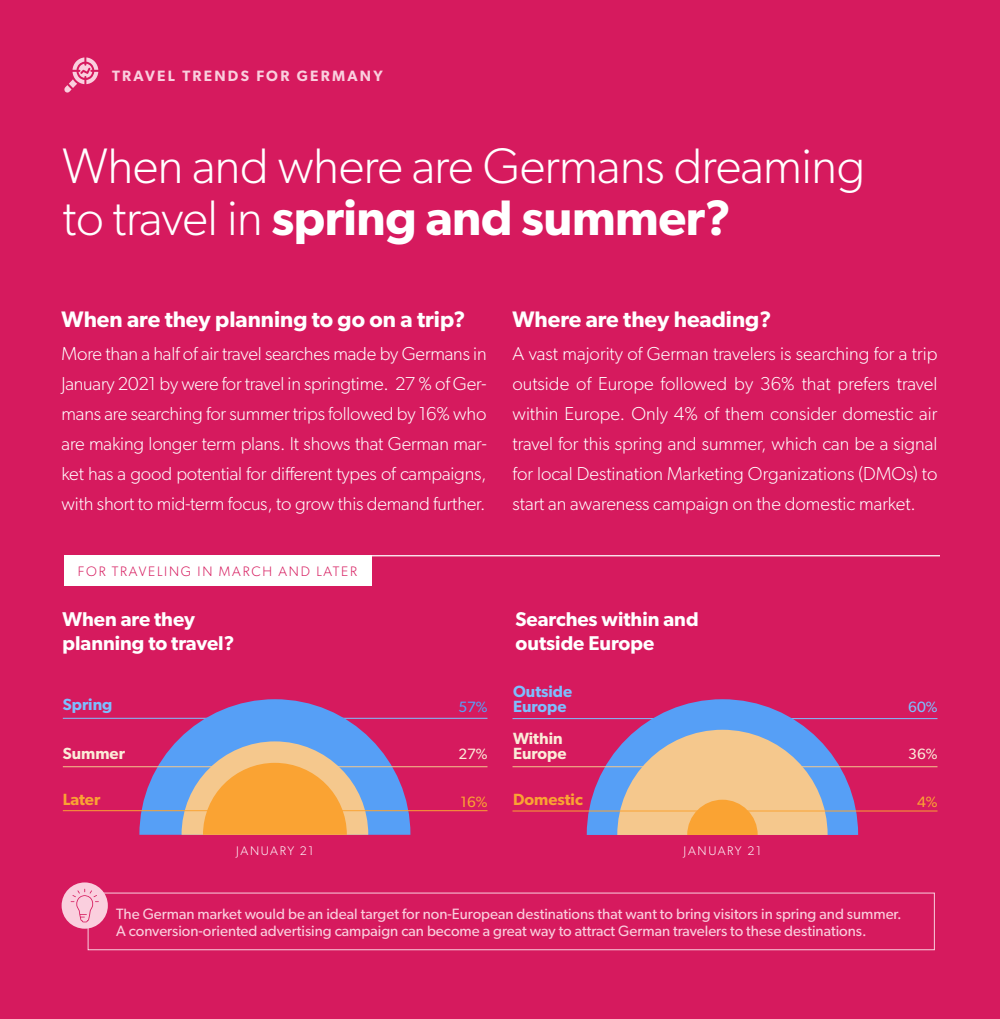
<style>
.page{position:relative;width:1000px;height:1019px;background:#d61a5e}
.page>*{position:absolute;margin:0;border:0;box-sizing:border-box;transform-origin:0 0}
.t1{font:300 50px/52.5px "Gibson";letter-spacing:-.01em;color:#fff}
.t2{font:600 22.5px "Gibson";color:#fff}
.t3{font:600 20px/24px "Gibson";color:#fff}
.t4{font:300 18.75px/30px "Gibson";letter-spacing:-.01em;color:#fff;text-align:justify}
.t5{font:600 16.25px/15px "Gibson";color:#7dbfff}
.t6{font:600 16.25px "Gibson";color:#fbecd8}
.t7{font:600 16.25px "Gibson";color:#faa333}
.t8{font:15px/16.2px "Gibson";color:#facfde}
.t9{font:600 15px "Gibson";letter-spacing:.15em;color:#facfde}
.t10{font:15px "Gibson";color:#fbecd8}
.t11{font:15px "Gibson";color:#faa333}
.t12{font:15px "Gibson";color:#569ff6}
.t13{font:15px "Gibson";color:#7dbfff}
.t14{font:300 13.75px "Gibson";letter-spacing:.13em;color:#d61a5e}
.t15{font:300 12.5px "Gibson";letter-spacing:.13em;color:#fff}
.s1{font-weight:600}
</style>
<div class="page">
<svg style="left:64px;top:57px;width:34px;height:36px"></svg>
<hr style="left:64px;top:555px;width:876px;height:1px;background:#fff">
<div style="left:88px;top:892px;width:847px;height:58px;border:1px solid #facfde"></div>
<div style="left:62px;top:882px;width:46px;height:46px;background:#facfde;border-radius:50%"></div>
<svg style="left:71px;top:889px;width:28px;height:33px"></svg>
<div style="left:64px;top:555px;width:308px;height:30px;background:#fff"></div>
<hr style="left:63px;top:718px;width:425px;height:1px;background:#7dbfff">
<hr style="left:512px;top:718px;width:426px;height:1px;background:#7dbfff">
<hr style="left:63px;top:766px;width:425px;height:1px;background:#f5c88d">
<hr style="left:63px;top:810px;width:425px;height:1px;background:#faa333">
<svg style="left:139px;top:699px;width:271px;height:136px"></svg>
<hr style="left:512px;top:766px;width:426px;height:1px;background:#f5c88d">
<hr style="left:512px;top:810px;width:426px;height:1px;background:#faa333">
<svg style="left:587px;top:699px;width:271px;height:136px"></svg>
<p class="t9" style="left:112px;top:67px;width:272px">TRAVEL TRENDS FOR GERMANY</p>
<h1 class="t1" style="left:62px;top:138px;width:804px">When and where are Germans dreaming to travel in <span class="s1">spring and summer?</span></h1>
<p class="t2" style="left:62px;top:306px;width:405px">When are they planning to go on a trip?</p>
<p class="t4" style="left:62px;top:338px;width:427px">More than a half of air travel searches made by Germans in January 2021 by were for travel in springtime. 27 % of Ger&shy;mans are searching for summer trips followed by 16% who are making longer term plans. It shows that German mar&shy;ket has a good potential for different types of campaigns, with short to mid-term focus, to grow this demand further.</p>
<p class="t14" style="left:78px;top:562px;width:280px">FOR TRAVELING IN MARCH AND LATER</p>
<p class="t2" style="left:512px;top:306px;width:260px">Where are they heading?</p>
<p class="t4" style="left:512px;top:338px;width:427px">A vast majority of German travelers is searching for a trip outside of Europe followed by 36% that prefers travel within Europe. Only 4% of them consider domestic air travel for this spring and summer, which can be a signal for local Destination Marketing Organizations (DMOs) to start an awareness campaign on the domestic market.</p>
<p class="t3" style="left:62px;top:607px;width:173px">When are they planning to travel?</p>
<p class="t3" style="left:516px;top:607px;width:185px">Searches within and outside Europe</p>
<p class="t5" style="left:63px;top:697px;width:51px">Spring</p>
<p class="t6" style="left:63px;top:743px;width:64px">Summer</p>
<p class="t5" style="left:513px;top:683px;width:61px">Outside<br>Europe</p>
<p class="t12" style="left:459px;top:698px;width:30px">57%</p>
<p class="t13" style="left:908px;top:698px;width:31px">60%</p>
<p class="t6" style="left:513px;top:728px;width:51px">Within</p>
<p class="t10" style="left:459px;top:745px;width:30px">27%</p>
<p class="t6" style="left:513px;top:743px;width:55px">Europe</p>
<p class="t10" style="left:908px;top:745px;width:31px">36%</p>
<p class="t7" style="left:63px;top:790px;width:39px">Later</p>
<p class="t7" style="left:513px;top:790px;width:71px">Domestic</p>
<p class="t11" style="left:460px;top:793px;width:29px">16%</p>
<p class="t11" style="left:917px;top:793px;width:22px">4%</p>
<p class="t15" style="left:236px;top:843px;width:79px">JANUARY 21</p>
<p class="t15" style="left:684px;top:843px;width:79px">JANUARY 21</p>
<p class="t8" style="left:116px;top:906px;width:787px">The German market would be an ideal target for non-European destinations that want to bring visitors in spring and summer.<br>A conversion-oriented advertising campaign can become a great way to attract German travelers to these destinations.</p>
</div>
